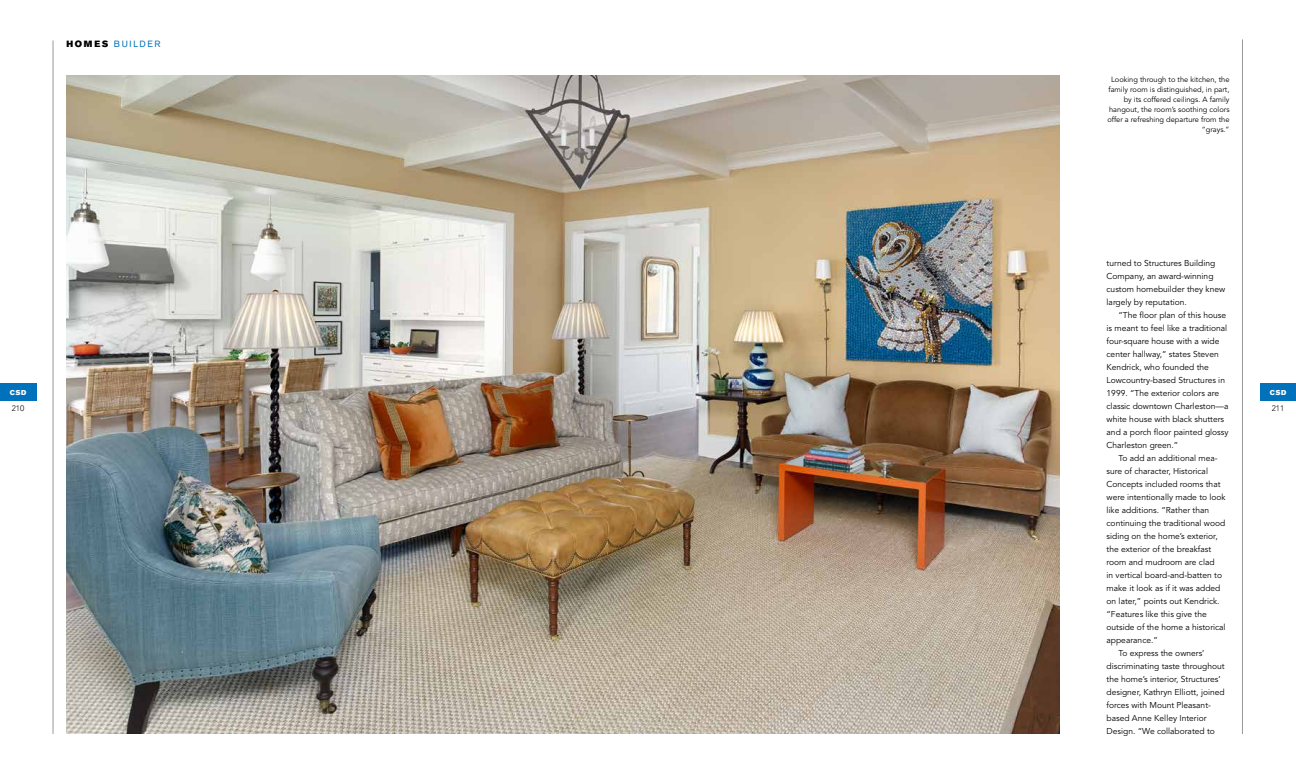
<style>
.page{position:relative;width:1296px;height:783px;background:#fff}
.page>*{position:absolute;margin:0;border:0;box-sizing:border-box;transform-origin:0 0}
.t1{font:9px "Akzidenz Grotesk BE";letter-spacing:.19em;color:#0071ba}
.t2{font:8.5px/13px "Avenir";color:#000}
.t3{font:300 8px "Avenir";color:#000}
.t4{font:7.5px/10px "Avenir";color:#000;text-align:right}
.t5{font:7px "Akzidenz Grotesk BE Super";letter-spacing:.075em;color:#fff}
.s1{font-family:"Akzidenz Grotesk BE Super";color:#000}
</style>
<div class="page">
<hr style="left:53px;top:40px;width:1px;height:694px;background:#979899">
<div style="left:0;top:383px;width:36px;height:18px;background:#0071ba"></div>
<hr style="left:1242px;top:39px;width:1px;height:695px;background:#979899">
<div style="left:1260px;top:383px;width:36px;height:18px;background:#0071ba"></div>
<img style="left:66px;top:76px;width:994px;height:658px">
<p class="t1" style="left:66px;top:39px;width:96px"><span class="s1">HOMES</span> BUILDER</p>
<p class="t5" style="left:10px;top:388px;width:18px">CSD</p>
<p class="t3" style="left:12px;top:404px;width:14px">210</p>
<p class="t4" style="left:1107px;top:75px;width:124px">Looking through to the kitchen, the family room is distinguished, in part, by its coffered ceilings. A family hangout, the room’s soothing colors offer a refreshing departure from the “grays.”</p>
<p class="t2" style="left:1107px;top:257px;width:120px">turned to Structures Building<br>Company, an award-winning custom homebuilder they knew largely by reputation.</p>
<p class="t2" style="left:1107px;top:309px;width:123px;text-indent:12px">“The floor plan of this house is meant to feel like a traditional four-square house with a wide center hallway,” states Steven<br>Kendrick, who founded the<br>Lowcountry-based Structures in<br>1999. “The exterior colors are classic downtown Charleston—a white house with black shutters and a porch floor painted glossy<br>Charleston green.”</p>
<p class="t2" style="left:1119px;top:452px;width:101px">To add an additional mea-</p>
<p class="t2" style="left:1107px;top:465px;width:103px">sure of character, Historical</p>
<p class="t2" style="left:1107px;top:478px;width:115px">Concepts included rooms that</p>
<p class="t2" style="left:1107px;top:491px;width:121px">were intentionally made to look</p>
<p class="t2" style="left:1107px;top:504px;width:104px">like additions. “Rather than</p>
<p class="t2" style="left:1107px;top:517px;width:120px">continuing the traditional wood</p>
<p class="t2" style="left:1107px;top:530px;width:113px">siding on the home’s exterior,</p>
<p class="t2" style="left:1107px;top:543px;width:106px">the exterior of the breakfast</p>
<p class="t2" style="left:1107px;top:556px;width:110px">room and mudroom are clad</p>
<p class="t2" style="left:1107px;top:569px;width:117px">in vertical board-and-batten to</p>
<p class="t2" style="left:1107px;top:582px;width:115px">make it look as if it was added</p>
<p class="t2" style="left:1107px;top:595px;width:114px">on later,” points out Kendrick.</p>
<p class="t2" style="left:1107px;top:608px;width:102px">“Features like this give the</p>
<p class="t2" style="left:1107px;top:621px;width:121px">outside of the home a historical</p>
<p class="t2" style="left:1107px;top:634px;width:53px">appearance.”</p>
<p class="t2" style="left:1119px;top:647px;width:87px">To express the owners’</p>
<p class="t2" style="left:1107px;top:660px;width:120px">discriminating taste throughout</p>
<p class="t2" style="left:1107px;top:673px;width:116px">the home’s interior, Structures’</p>
<p class="t2" style="left:1107px;top:686px;width:120px">designer, Kathryn Elliott, joined</p>
<p class="t2" style="left:1107px;top:699px;width:106px">forces with Mount Pleasant-</p>
<p class="t2" style="left:1107px;top:712px;width:102px">based Anne Kelley Interior</p>
<p class="t2" style="left:1107px;top:725px;width:110px">Design. “We collaborated to</p>
<p class="t5" style="left:1270px;top:388px;width:18px">CSD</p>
<p class="t3" style="left:1272px;top:404px;width:14px">211</p>
</div>
